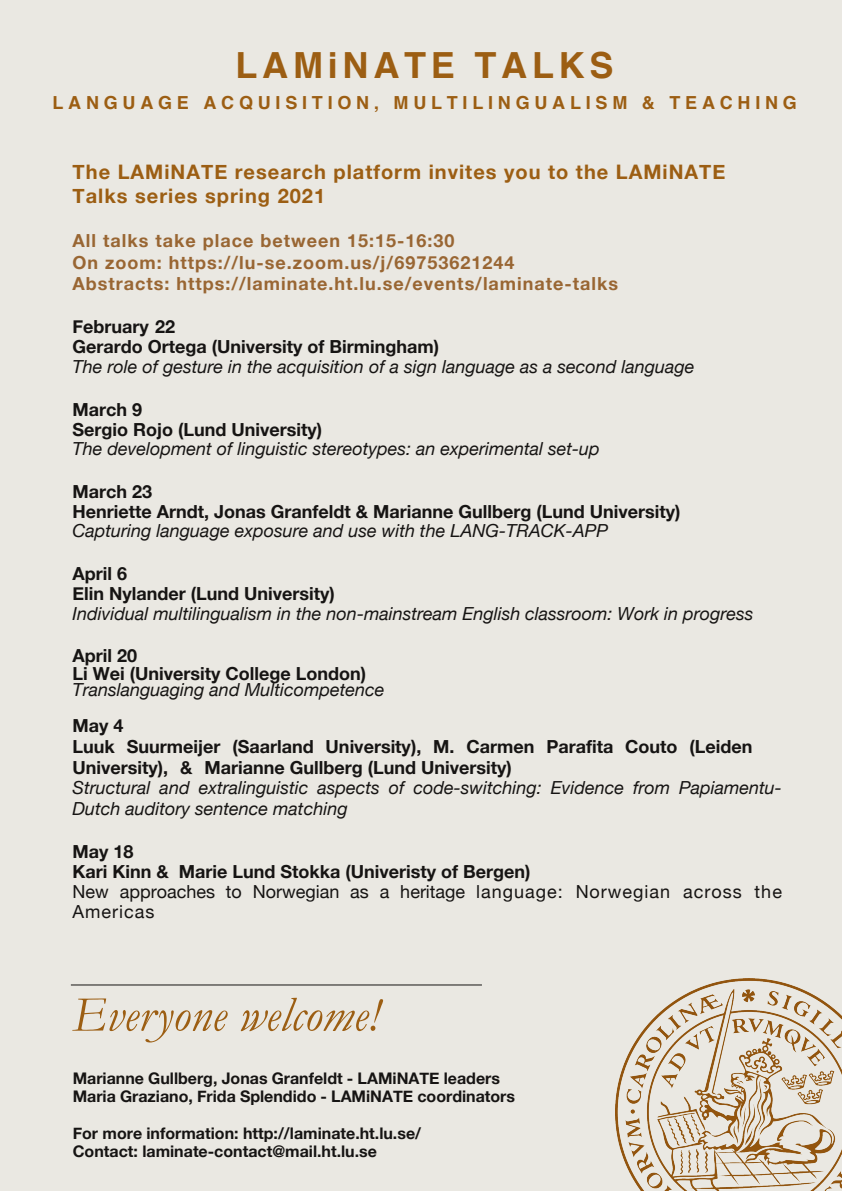
<style>
.page{position:relative;width:842px;height:1191px;background:#eae8e2}
.page>*{position:absolute;margin:0;border:0;box-sizing:border-box;transform-origin:0 0}
.t1{font:italic 50px "Garamond";color:#9c5e13}
.t2{font:700 36px "Helvetica";letter-spacing:.135em;color:#9c5e13}
.t3{font:700 20px/24px "Helvetica Neue";letter-spacing:.05em;color:#9c5e13}
.t4{font:italic 18px/20.7px "Helvetica Neue";color:#161413}
.t5{font:700 18px/19.8px "Helvetica Neue";color:#161413}
.t6{font:700 18px/21.6px "Helvetica Neue";letter-spacing:.055em;color:#963}
.t7{font:18px/20.1px "Helvetica Neue";letter-spacing:.055em;color:#161413}
.t8{font:700 18px "Helvetica";letter-spacing:.265em;color:#9c5e13}
.t9{font:700 16px/17.9px "Helvetica Neue";color:#161413}
</style>
<div class="page">
<img style="left:615px;top:978px;width:226px;height:212px">
<hr style="left:71px;top:984px;width:411px;height:1px;background:#161413">
<h2 class="t2" style="left:235px;top:36px;width:379px">LAMiNATE TALKS</h2>
<p class="t8" style="left:53px;top:88px;width:746px">LANGUAGE ACQUISITION, MULTILINGUALISM &amp; TEACHING</p>
<p class="t3" style="left:73px;top:161px;width:654px">The LAMiNATE research platform invites you to the LAMiNATE<br>Talks series spring 2021</p>
<p class="t6" style="left:73px;top:230px;width:547px">All talks take place between 15:15-16:30<br>On zoom: https://lu-se.zoom.us/j/69753621244<br>Abstracts: https://laminate.ht.lu.se/events/laminate-talks</p>
<p class="t5" style="left:73px;top:317px;width:368px">February 22<br>Gerardo Ortega (University of Birmingham)</p>
<p class="t4" style="left:73px;top:357px;width:623px">The role of gesture in the acquisition of a sign language as a second language</p>
<p class="t5" style="left:73px;top:400px;width:251px">March 9<br>Sergio Rojo (Lund University)</p>
<p class="t4" style="left:73px;top:439px;width:529px">The development of linguistic stereotypes: an experimental set-up</p>
<p class="t5" style="left:73px;top:482px;width:609px">March 23<br>Henriette Arndt, Jonas Granfeldt &amp; Marianne Gullberg (Lund University)</p>
<p class="t4" style="left:73px;top:521px;width:537px">Capturing language exposure and use with the LANG-TRACK-APP</p>
<p class="t5" style="left:73px;top:564px;width:264px">April 6<br>Elin Nylander (Lund University)</p>
<p class="t4" style="left:73px;top:604px;width:682px">Individual multilingualism in the non-mainstream English classroom: Work in progress</p>
<p class="t5" style="left:73px;top:648px;width:295px;line-height:17px">April 20<br>Li Wei (University College London)</p>
<p class="t4" style="left:73px;top:680px;width:313px">Translanguaging and Multicompetence</p>
<p class="t5" style="left:73px;top:716px;width:681px;line-height:20.7px">May 4<br>Luuk Suurmeijer (Saarland University), M. Carmen Parafita Couto (Leiden<br>University), &amp; Marianne Gullberg (Lund University)</p>
<p class="t4" style="left:73px;top:778px;width:711px">Structural and extralinguistic aspects of code-switching: Evidence from Papiamentu-<br>Dutch auditory sentence matching</p>
<p class="t5" style="left:73px;top:842px;width:459px;line-height:20.1px">May 18<br>Kari Kinn &amp; Marie Lund Stokka (Univeristy of Bergen)</p>
<p class="t7" style="left:73px;top:882px;width:711px">New approaches to Norwegian as a heritage language: Norwegian across the<br>Americas</p>
<h1 class="t1" style="left:72px;top:987px;width:308px">Everyone welcome!</h1>
<p class="t9" style="left:73px;top:1069px;width:444px">Marianne Gullberg, Jonas Granfeldt - LAMiNATE leaders<br>Maria Graziano, Frida Splendido - LAMiNATE coordinators</p>
<p class="t9" style="left:73px;top:1124px;width:350px">For more information: http://laminate.ht.lu.se/<br>Contact: laminate-contact@mail.ht.lu.se</p>
</div>
